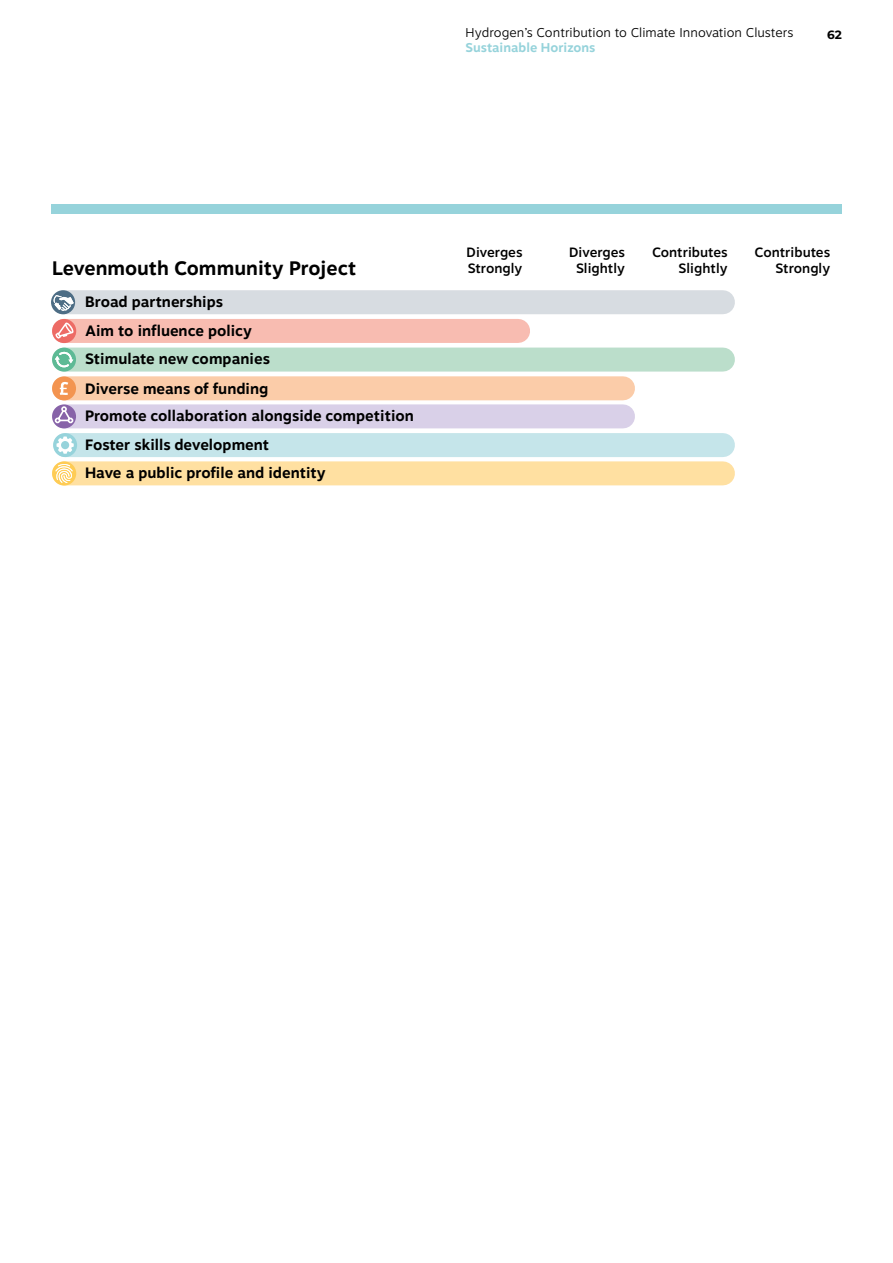
<style>
.page{position:relative;width:893px;height:1263px;background:#fff}
.page>*{position:absolute;margin:0;border:0;box-sizing:border-box;transform-origin:0 0}
.t1{font:700 19.5px "Motiva Sans";color:#000}
.t2{font:700 15px/28.5px "Motiva Sans";color:#000}
.t3{font:500 13.5px/16.2px "Motiva Sans";color:#000;text-align:right}
.t4{font:300 12.75px "Motiva Sans";color:#000}
.t5{font:700 12.75px "Motiva Sans";color:#96d3db}
.t6{font:700 12px "Montserrat";color:#000}
</style>
<div class="page">
<div style="left:51px;top:205px;width:791px;height:9px;background:#96d3db"></div>
<div style="left:64px;top:461px;width:659px;height:24px;background:#ffe0a1"></div>
<div style="left:65px;top:433px;width:658px;height:24px;background:#c5e5ea"></div>
<div style="left:64px;top:404px;width:559px;height:24px;background:#d9d0e8"></div>
<div style="left:64px;top:348px;width:659px;height:24px;background:#bbdecb"></div>
<div style="left:64px;top:290px;width:659px;height:24px;background:#d7dce1"></div>
<div style="left:64px;top:319px;width:454px;height:24px;background:#f8bcb1"></div>
<div style="left:64px;top:376px;width:559px;height:24px;background:#fbcca9"></div>
<div style="left:51px;top:290px;width:24px;height:24px;background:#4d6d85;border-radius:50%"></div>
<svg style="left:53px;top:295px;width:21px;height:16px"></svg>
<div style="left:52px;top:348px;width:24px;height:24px;background:#5dba95;border-radius:50%"></div>
<svg style="left:55px;top:352px;width:18px;height:16px"></svg>
<div style="left:53px;top:433px;width:24px;height:24px;background:#96d3db;border-radius:50%"></div>
<svg style="left:57px;top:436px;width:17px;height:18px"></svg>
<div style="left:52px;top:319px;width:24px;height:24px;background:#ed6b65;border-radius:50%"></div>
<svg style="left:56px;top:322px;width:18px;height:17px"></svg>
<div style="left:52px;top:404px;width:24px;height:24px;background:#8763a8;border-radius:50%"></div>
<svg style="left:54px;top:405px;width:20px;height:19px"></svg>
<div style="left:52px;top:376px;width:24px;height:24px;background:#f39450;border-radius:50%"></div>
<svg style="left:60px;top:382px;width:8px;height:13px"></svg>
<div style="left:52px;top:461px;width:24px;height:24px;background:#fecc55;border-radius:50%"></div>
<svg style="left:55px;top:464px;width:18px;height:19px"></svg>
<p class="t4" style="left:466px;top:23px;width:329px">Hydrogen’s Contribution to Climate Innovation Clusters</p>
<p class="t6" style="left:827px;top:26px;width:16px">62</p>
<p class="t5" style="left:466px;top:39px;width:131px">Sustainable Horizons</p>
<h1 class="t1" style="left:52px;top:254px;width:306px">Levenmouth Community Project</h1>
<p class="t2" style="left:85px;top:288px;width:139px">Broad partnerships</p>
<p class="t2" style="left:85px;top:316px;width:169px">Aim to influence policy</p>
<p class="t2" style="left:85px;top:345px;width:186px">Stimulate new companies</p>
<p class="t2" style="left:85px;top:374px;width:185px">Diverse means of funding</p>
<p class="t2" style="left:85px;top:402px;width:330px">Promote collaboration alongside competition</p>
<p class="t2" style="left:85px;top:431px;width:242px">Foster skills development<br>Have a public profile and identity</p>
<p class="t3" style="left:466px;top:244px;width:58px;text-align:left">Diverges<br>Strongly</p>
<p class="t3" style="left:569px;top:244px;width:58px;text-align:center">Diverges<br>Slightly</p>
<p class="t3" style="left:652px;top:244px;width:77px">Contributes<br>Slightly</p>
<p class="t3" style="left:755px;top:244px;width:77px">Contributes<br>Strongly</p>
</div>
